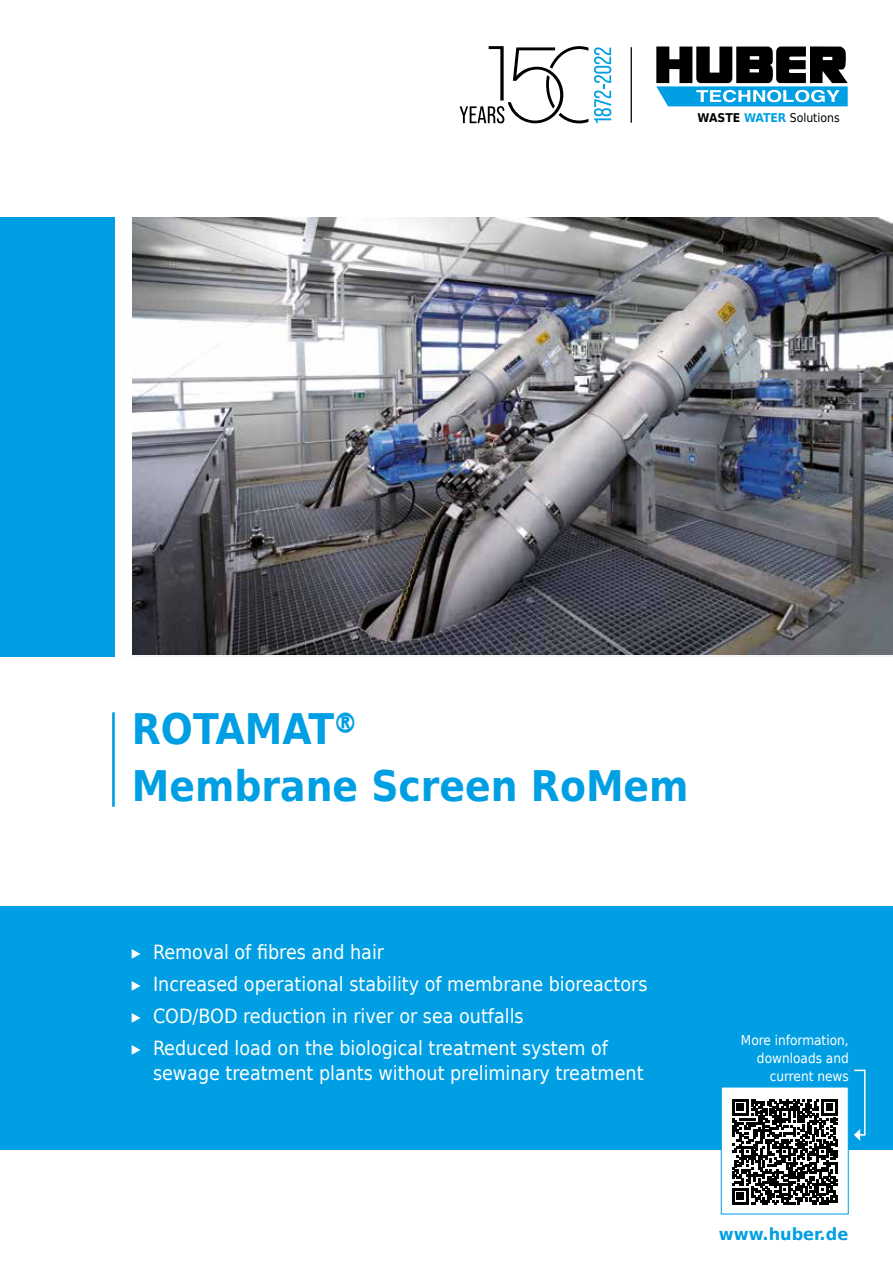
<style>
.page{position:relative;width:893px;height:1263px;background:#fff}
.page>*{position:absolute;margin:0;border:0;box-sizing:border-box;transform-origin:0 0}
.t1{font:700 42px/57px "Huber Tec";color:#009fe3}
.t2{font:19.5px/32px "Huber Tec";color:#fff}
.t3{font:700 16.65px "Huber Tec";color:#009fe3;scale:1.08 1}
.t4{font:13.5px/18px "Huber Tec";color:#fff;text-align:right}
.t5{font:12.15px "Huber Tec";color:#000}
.s1{font-weight:700}
.s2{font-weight:700;color:#009fe3}
</style>
<div class="page">
<div style="left:0;top:218px;width:115px;height:439px;background:#009fe3"></div>
<div style="left:0;top:906px;width:893px;height:244px;background:#009fe3"></div>
<div style="left:721px;top:1086px;width:128px;height:128px;background:#fff;border:1px solid #009fe3"></div>
<svg style="left:854px;top:1069px;width:12px;height:72px"></svg>
<svg style="left:732px;top:1099px;width:106px;height:105px"></svg>
<img style="left:132px;top:218px;width:761px;height:437px">
<hr style="left:112px;top:712px;width:3px;height:95px;background:#009fe3">
<svg style="left:656px;top:46px;width:192px;height:60px"></svg>
<hr style="left:631px;top:47px;width:1px;height:76px;background:#000">
<svg style="left:460px;top:46px;width:128px;height:77px"></svg>
<svg style="left:594px;top:47px;width:17px;height:76px"></svg>
<p class="t5" style="left:698px;top:108px;width:144px"><span class="s1">WASTE</span> <span class="s2">WATER</span> Solutions</p>
<h1 class="t1" style="left:132px;top:699px;width:558px">ROTAMAT®<br>Membrane Screen RoMem</h1>
<p class="t2" style="left:132px;top:935px;width:517px">▸ Removal of fibres and hair<br>▸ Increased operational stability of membrane bioreactors ▸ COD/BOD reduction in river or sea outfalls<br>▸ Reduced load on the biological treatment system of</p>
<p class="t2" style="left:153px;top:1056px;width:492px">sewage treatment plants without preliminary treatment</p>
<p class="t4" style="left:741px;top:1030px;width:109px">More information, downloads and current news</p>
<p class="t3" style="left:719px;top:1220px;width:121px">www.huber.de</p>
</div>
